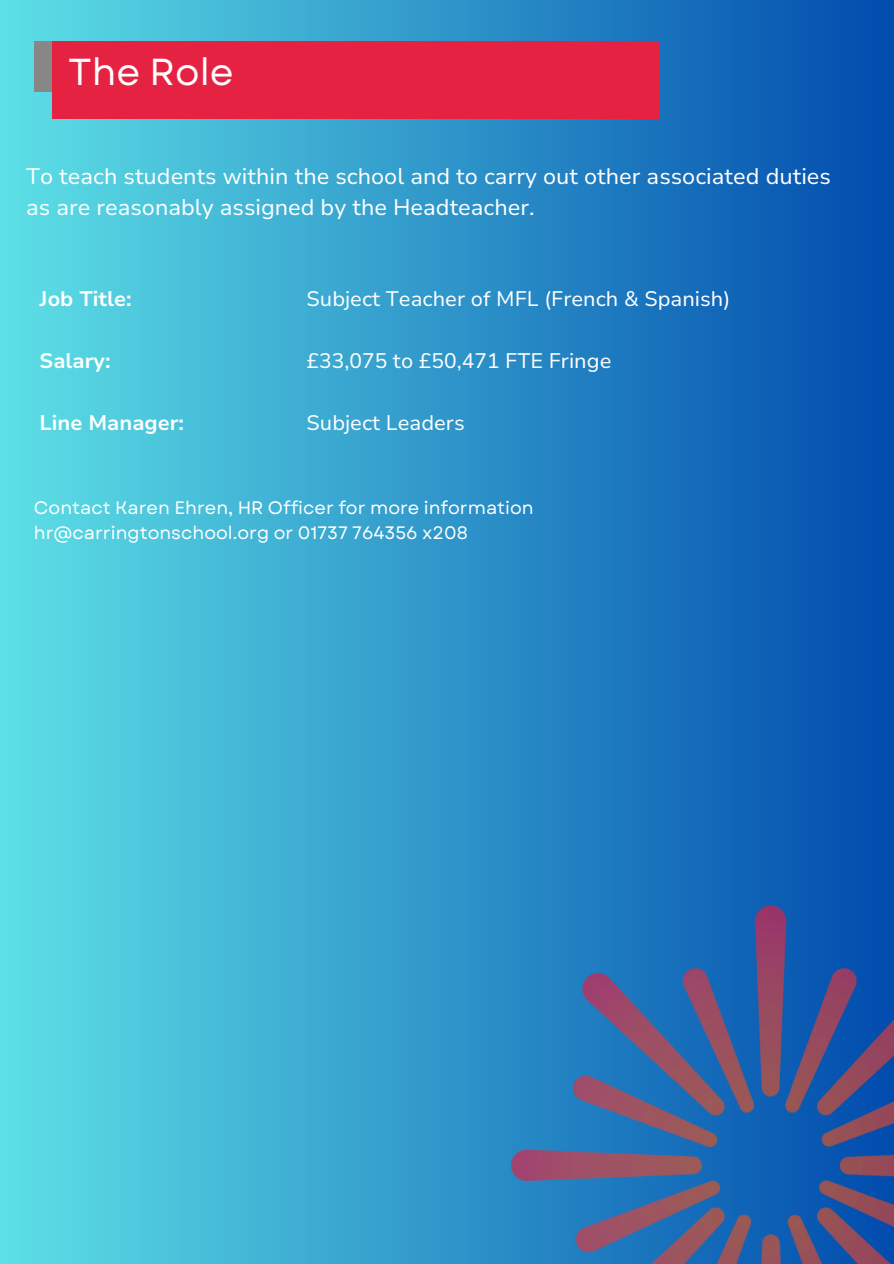
<style>
.page{position:relative;width:894px;height:1264px;background:#fff}
.page>*{position:absolute;margin:0;border:0;box-sizing:border-box;transform-origin:0 0}
.t1{font:37.5px "Garet";color:#fff}
.t2{font:22.5px/30.3px "Nunito Sans 10 pt";color:#fff}
.t3{font:21px "Nunito Sans 10 pt";color:#fff}
.t4{font:700 21px "Nunito Sans 10 pt";color:#fff}
.t5{font:18px "Garet";color:#fff}
</style>
<div class="page">
<div style="left:0;top:0;width:893px;height:1263px;background:linear-gradient(to right,#5de0e6,#014bad)"></div>
<div style="left:34px;top:42px;width:24px;height:50px;background:#878786"></div>
<div style="left:52px;top:42px;width:607px;height:77px;background:#e62243"></div>
<img style="left:484px;top:883px;width:409px;height:380px">
<h1 class="t1" style="left:68px;top:45px;width:167px">The Role</h1>
<h2 class="t2" style="left:26px;top:162px;width:806px">To teach students within the school and to carry out other associated duties as are reasonably assigned by the Headteacher.</h2>
<p class="t4" style="left:40px;top:285px;width:94px">Job Title:</p>
<p class="t3" style="left:306px;top:285px;width:425px">Subject Teacher of MFL (French &amp; Spanish)</p>
<p class="t4" style="left:40px;top:347px;width:72px">Salary:</p>
<p class="t3" style="left:306px;top:347px;width:306px">£33,075 to £50,471 FTE Fringe</p>
<p class="t4" style="left:40px;top:409px;width:146px">Line Manager:</p>
<p class="t3" style="left:306px;top:409px;width:160px">Subject Leaders</p>
<p class="t5" style="left:34px;top:495px;width:501px">Contact Karen Ehren, HR Officer for more information</p>
<p class="t5" style="left:34px;top:519px;width:435px">hr@carringtonschool.org or 01737 764356 x208</p>
</div>
